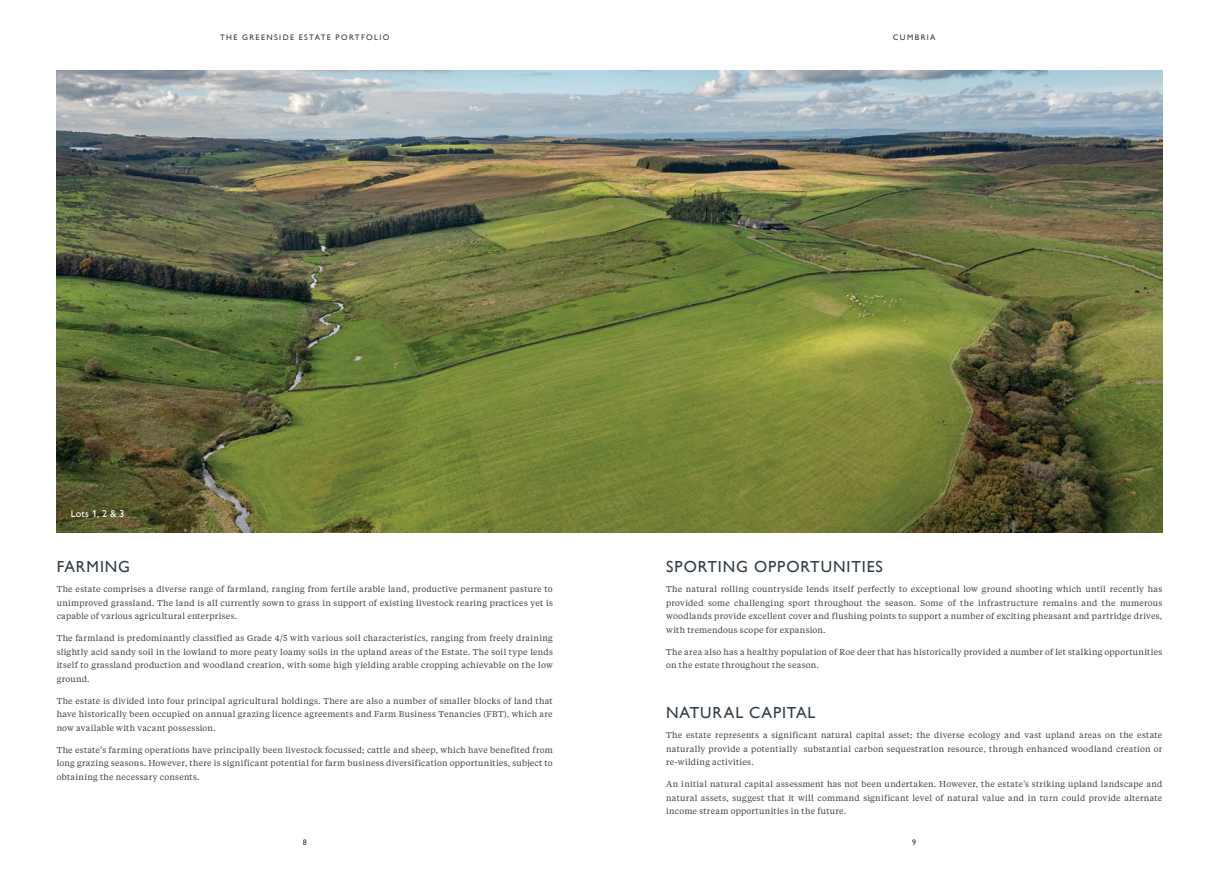
<style>
.page{position:relative;width:1219px;height:871px;background:#fff}
.page>*{position:absolute;margin:0;border:0;box-sizing:border-box;transform-origin:0 0}
.t1{font:16px "Gill Alt One";letter-spacing:.055em;color:#333e46}
.t2{font:10px "Gill Alt One";color:#fff}
.t3{font:8.5px/13.5px "Tiempos Text";letter-spacing:.03em;color:#443f3b;text-align:justify}
.t4{font:8px "Gill Alt One";letter-spacing:.175em;color:#333e46}
</style>
<div class="page">
<img style="left:57px;top:71px;width:1105px;height:461px">
<p class="t4" style="left:220px;top:32px;width:171px">THE GREENSIDE ESTATE PORTFOLIO</p>
<p class="t4" style="left:893px;top:32px;width:44px">CUMBRIA</p>
<p class="t2" style="left:71px;top:508px;width:55px">Lots 1, 2 &amp; 3</p>
<h1 class="t1" style="left:57px;top:556px;width:75px">FARMING</h1>
<p class="t3" style="left:57px;top:581px;width:498px">The estate comprises a diverse range of farmland, ranging from fertile arable land, productive permanent pasture to unimproved grassland. The land is all currently sown to grass in support of existing livestock rearing practices yet is capable of various agricultural enterprises.</p>
<p class="t3" style="left:57px;top:630px;width:498px">The farmland is predominantly classified as Grade 4/5 with various soil characteristics, ranging from freely draining slightly acid sandy soil in the lowland to more peaty loamy soils in the upland areas of the Estate. The soil type lends itself to grassland production and woodland creation, with some high yielding arable cropping achievable on the low ground.</p>
<p class="t3" style="left:57px;top:693px;width:498px">The estate is divided into four principal agricultural holdings. There are also a number of smaller blocks of land that have historically been occupied on annual grazing licence agreements and Farm Business Tenancies (FBT), which are now available with vacant possession.</p>
<p class="t3" style="left:57px;top:742px;width:498px">The estate’s farming operations have principally been livestock focussed; cattle and sheep, which have benefited from long grazing seasons. However, there is significant potential for farm business diversification opportunities, subject to obtaining the necessary consents.</p>
<h1 class="t1" style="left:666px;top:556px;width:218px">SPORTING OPPORTUNITIES</h1>
<p class="t3" style="left:666px;top:581px;width:498px">The natural rolling countryside lends itself perfectly to exceptional low ground shooting which until recently has provided some challenging sport throughout the season. Some of the infrastructure remains and the numerous woodlands provide excellent cover and flushing points to support a number of exciting pheasant and partridge drives, with tremendous scope for expansion.</p>
<p class="t3" style="left:666px;top:644px;width:498px">The area also has a healthy population of Roe deer that has historically provided a number of let stalking opportunities on the estate throughout the season.</p>
<h1 class="t1" style="left:666px;top:702px;width:151px">NATURAL CAPITAL</h1>
<p class="t3" style="left:666px;top:727px;width:498px">The estate represents a significant natural capital asset; the diverse ecology and vast upland areas on the estate naturally provide a potentially substantial carbon sequestration resource, through enhanced woodland creation or re-wilding activities.</p>
<p class="t3" style="left:666px;top:776px;width:498px">An initial natural capital assessment has not been undertaken. However, the estate’s striking upland landscape and natural assets, suggest that it will command significant level of natural value and in turn could provide alternate income stream opportunities in the future.</p>
<p class="t4" style="left:303px;top:837px;width:5px">8</p>
<p class="t4" style="left:912px;top:837px;width:5px">9</p>
</div>
